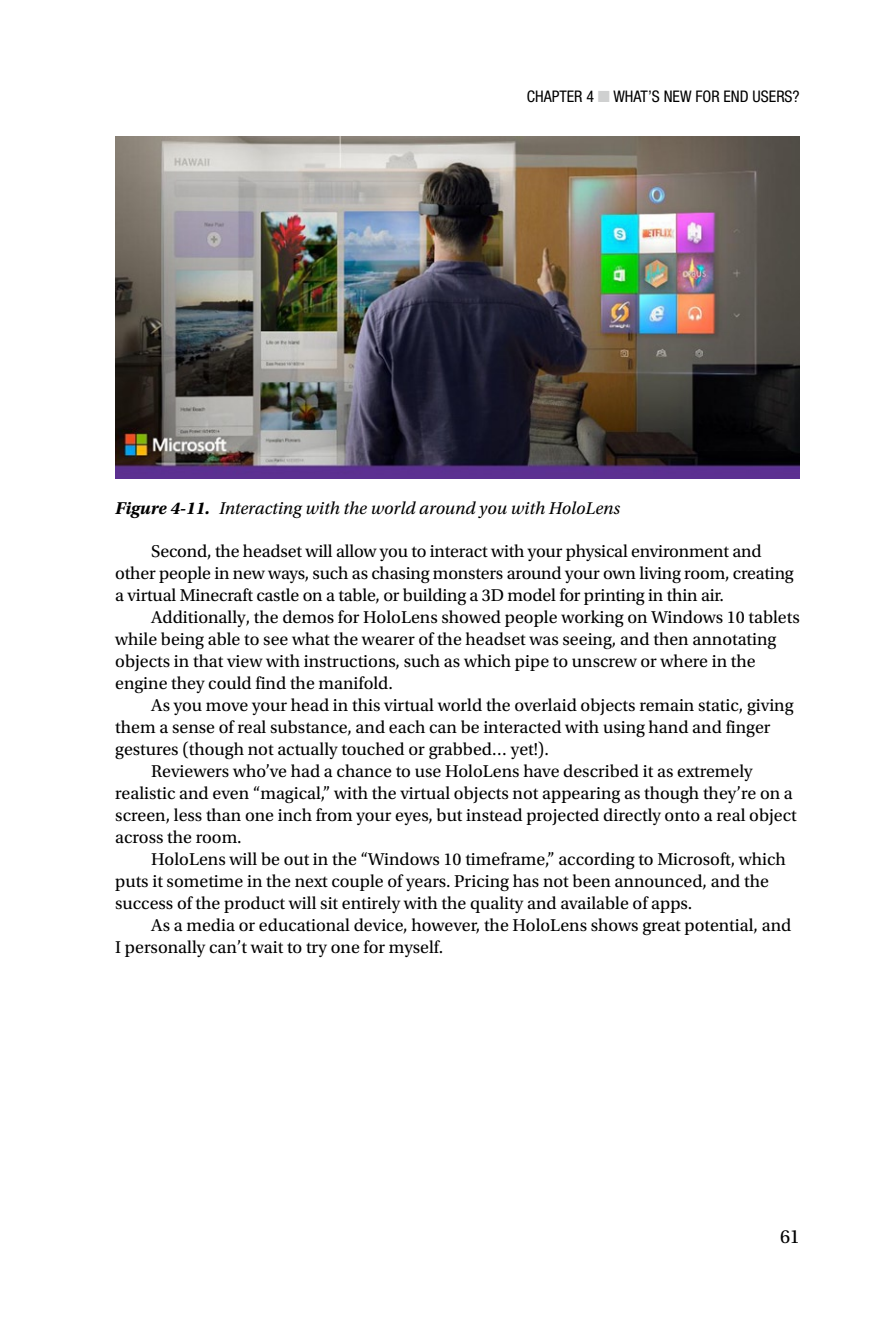
<style>
.page{position:relative;width:879px;height:1333px;background:#fff}
.page>*{position:absolute;margin:0;border:0;box-sizing:border-box;transform-origin:0 0}
.t1{font:20px "Utopia Std";color:#000}
.t2{font:18px/22px "Utopia Std";color:#000}
.t3{font:italic 18px "Utopia Std";color:#000}
.t4{font:condensed 16px "Helvetica Neue";color:#000}
.s1{color:#cfd0d0}
.s2{font-weight:700}
</style>
<div class="page">
<img style="left:115px;top:136px;width:684px;height:342px">
<p class="t4" style="left:527px;top:87px;width:274px">CHAPTER 4 <span class="s1">■</span> WHAT’S NEW FOR EN D USERS?</p>
<p class="t3" style="left:115px;top:498px;width:506px"><span class="s2">Figure 4-11.</span> Interacting with the world around you with HoloLens</p>
<p class="t2" style="left:115px;top:540px;width:680px;text-indent:36px">Second, the headset will allow you to interact with your physical environment and other people in new ways, such as chasing monsters around your own living room, creating a virtual Minecraft castle on a table, or building a 3D model for printing in thin air.</p>
<p class="t2" style="left:115px;top:606px;width:686px;text-indent:36px">Additionally, the demos for HoloLens showed people working on Windows 10 tablets while being able to see what the wearer of the headset was seeing, and then annotating objects in that view with instructions, such as which pipe to unscrew or where in the engine they could find the manifold.</p>
<p class="t2" style="left:151px;top:694px;width:644px">As you move your head in this virtual world the overlaid objects remain static, giving</p>
<p class="t2" style="left:115px;top:716px;width:657px">them a sense of real substance, and each can be interacted with using hand and finger</p>
<p class="t2" style="left:115px;top:738px;width:435px">gestures (though not actually touched or grabbed… yet!).</p>
<p class="t2" style="left:151px;top:760px;width:603px">Reviewers who’ve had a chance to use HoloLens have described it as extremely</p>
<p class="t2" style="left:115px;top:782px;width:679px">realistic and even “magical,” with the virtual objects not appearing as though they’re on a</p>
<p class="t2" style="left:115px;top:804px;width:683px">screen, less than one inch from your eyes, but instead projected directly onto a real object</p>
<p class="t2" style="left:115px;top:826px;width:128px">across the room.</p>
<p class="t2" style="left:151px;top:848px;width:636px">HoloLens will be out in the “Windows 10 timeframe,” according to Microsoft, which</p>
<p class="t2" style="left:115px;top:870px;width:655px">puts it sometime in the next couple of years. Pricing has not been announced, and the</p>
<p class="t2" style="left:115px;top:892px;width:578px">success of the product will sit entirely with the quality and available of apps.</p>
<p class="t2" style="left:151px;top:914px;width:642px">As a media or educational device, however, the HoloLens shows great potential, and</p>
<p class="t2" style="left:115px;top:936px;width:330px">I personally can’t wait to try one for myself.</p>
<p class="t1" style="left:780px;top:1225px;width:21px">61</p>
</div>
